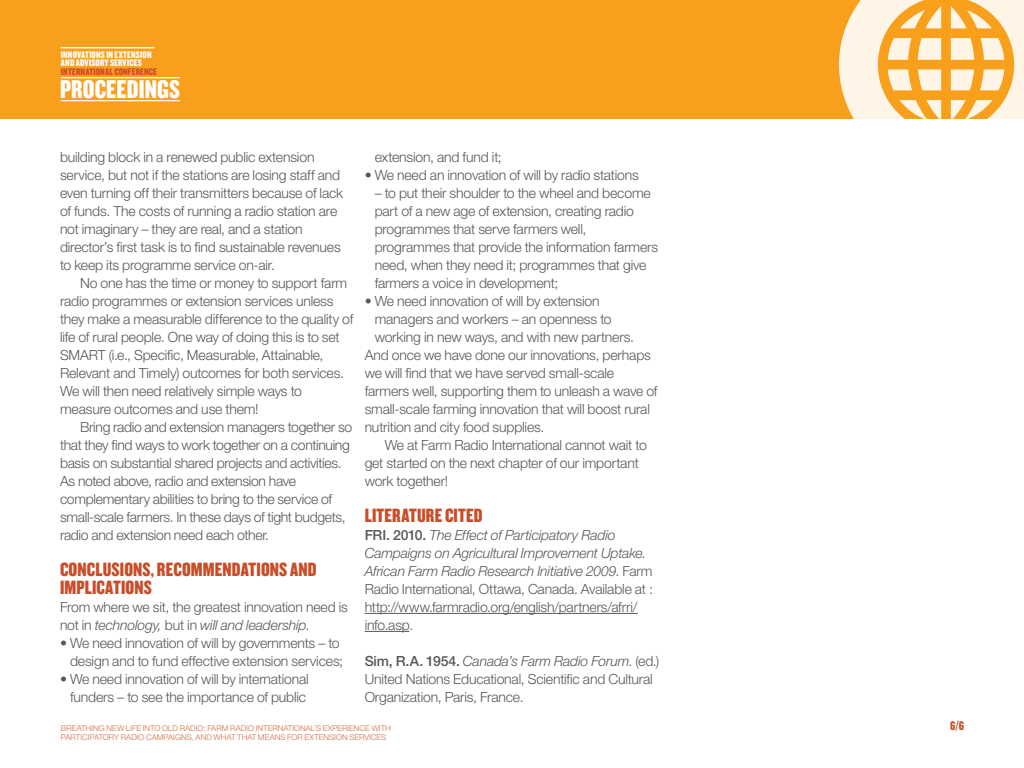
<style>
.page{position:relative;width:1024px;height:768px;background:#fff}
.page>*{position:absolute;margin:0;border:0;box-sizing:border-box;transform-origin:0 0}
.t1{font:26.7px "Knockout HTF69 Full Liteweight";letter-spacing:.005em;color:#fff}
.t2{font:20px/18px "Knockout HTF69 Full Liteweight";letter-spacing:.005em;color:#c94d28}
.t3{font:300 14px/18px "Helvetica Neue";letter-spacing:-.015em;color:#57585a}
.t4{font:italic 300 14px/18px "Helvetica Neue";letter-spacing:-.01em;color:#57585a}
.t5{font:13px "Knockout HTF69 Full Liteweight";color:#c94d28}
.t6{font:10px/8.5px "Knockout HTF69 Full Liteweight";letter-spacing:.015em;color:#fff}
.t7{font:10px "Knockout HTF69 Full Liteweight";letter-spacing:.015em;color:#c94d28}
.t8{font:300 8px/9px "Helvetica Neue";letter-spacing:.005em;color:#d36e44}
.s1{font-style:italic}
.s2{font-weight:500;font-style:normal}
.s3{font-style:normal}
.s4{font-weight:500}
</style>
<div class="page">
<div style="left:0;top:0;width:1024px;height:119px;background:#f89f1c"></div>
<hr style="left:61px;top:77px;width:119px;height:1px;background:#fff">
<hr style="left:61px;top:100px;width:119px;height:1px;background:#fff">
<hr style="left:61px;top:47px;width:94px;height:1px;background:#fff">
<svg style="left:839px;top:0;width:185px;height:119px;fill:#fef5e7"></svg>
<svg style="left:951px;top:38px;width:23px;height:22px"></svg>
<svg style="left:951px;top:6px;width:41px;height:22px"></svg>
<svg style="left:951px;top:69px;width:23px;height:21px"></svg>
<svg style="left:951px;top:100px;width:42px;height:19px"></svg>
<hr style="left:365px;top:613px;width:273px;height:1px;background:#57585a">
<hr style="left:365px;top:631px;width:44px;height:1px;background:#57585a">
<p class="t6" style="left:61px;top:50px;width:92px">INNOVATIONS IN EXTENSION<br>AND ADVISORY SERVICES</p>
<p class="t7" style="left:61px;top:66px;width:97px">INTERNATIONAL CONFERENCE</p>
<h1 class="t1" style="left:60px;top:75px;width:122px">PROCEEDINGS</h1>
<p class="t3" style="left:60px;top:148px;width:285px">building block in a renewed public extension service, but not if the stations are losing staff and even turning off their transmitters because of lack of funds. The costs of running a radio station are not imaginary – they are real, and a station director’s first task is to find sustainable revenues to keep its programme service on-air.</p>
<p class="t3" style="left:60px;top:274px;width:295px;text-indent:20px">No one has the time or money to support farm radio programmes or extension services unless they make a measurable difference to the quality of life of rural people. One way of doing this is to set SMART (i.e., Specific, Measurable, Attainable, Relevant and Timely) outcomes for both services.<br>We will then need relatively simple ways to measure outcomes and use them!</p>
<p class="t3" style="left:60px;top:418px;width:294px;text-indent:20px">Bring radio and extension managers together so that they find ways to work together on a continuing basis on substantial shared projects and activities.<br>As noted above, radio and extension have complementary abilities to bring to the service of small-scale farmers. In these days of tight budgets, radio and extension need each other.</p>
<h2 class="t2" style="left:60px;top:561px;width:258px">CONCLUSIONS, RECOMMENDATIONS AND<br>IMPLICATIONS</h2>
<p class="t3" style="left:60px;top:598px;width:289px">From where we sit, the greatest innovation need is not in <span class="s1">technology,</span> but in <span class="s1">will and leadership</span>.</p>
<p class="t3" style="left:60px;top:634px;width:285px;text-align:right">• We need innovation of will by governments – to design and to fund effective extension services;</p>
<p class="t3" style="left:60px;top:670px;width:250px;text-align:center">• We need innovation of will by international funders – to see the importance of public</p>
<p class="t3" style="left:375px;top:148px;width:129px">extension, and fund it;</p>
<p class="t3" style="left:365px;top:166px;width:276px">• We need an innovation of will by radio stations</p>
<p class="t3" style="left:375px;top:184px;width:285px">– to put their shoulder to the wheel and become part of a new age of extension, creating radio programmes that serve farmers well, programmes that provide the information farmers need, when they need it; programmes that give farmers a voice in development;</p>
<p class="t3" style="left:365px;top:292px;width:236px">• We need innovation of will by extension</p>
<p class="t3" style="left:375px;top:310px;width:239px">managers and workers – an openness to</p>
<p class="t3" style="left:375px;top:328px;width:261px">working in new ways, and with new partners.</p>
<p class="t3" style="left:365px;top:346px;width:288px">And once we have done our innovations, perhaps</p>
<p class="t3" style="left:365px;top:364px;width:251px">we will find that we have served small-scale</p>
<p class="t3" style="left:365px;top:382px;width:294px">farmers well, supporting them to unleash a wave of</p>
<p class="t3" style="left:365px;top:400px;width:287px">small-scale farming innovation that will boost rural</p>
<p class="t3" style="left:365px;top:418px;width:181px">nutrition and city food supplies.</p>
<p class="t3" style="left:385px;top:436px;width:264px">We at Farm Radio International cannot wait to</p>
<p class="t3" style="left:365px;top:454px;width:276px">get started on the next chapter of our important</p>
<p class="t3" style="left:365px;top:472px;width:85px">work together!</p>
<h2 class="t2" style="left:365px;top:507px;width:120px">LITERATURE CITED</h2>
<p class="t4" style="left:365px;top:526px;width:290px"><span class="s2">FRI. 2010.</span> The Effect of Participatory Radio Campaigns on Agricultural Improvement Uptake.<br>African Farm Radio Research Initiative 2009<span class="s3">. Farm Radio International, Ottawa, Canada. Available at : http://www.farmradio.org/english/partners/afrri/ info.asp.</span></p>
<p class="t3" style="left:365px;top:652px;width:296px"><span class="s4">Sim, R.A. 1954.</span> <span class="s1">Canada’s Farm Radio Forum</span>. (ed.)<br>United Nations Educational, Scientific and Cultural<br>Organization, Paris, France.</p>
<p class="t8" style="left:61px;top:723px;width:331px">BREATHING NEW LIFE INTO OLD RADIO: FARM RADIO INTERNATIONAL’S EXPERIENCE WITH<br>PARTICIPATORY RADIO CAMPAIGNS, AND WHAT THAT MEANS FOR EXTENSION SERVICES</p>
<p class="t5" style="left:950px;top:719px;width:15px">6/6</p>
</div>
